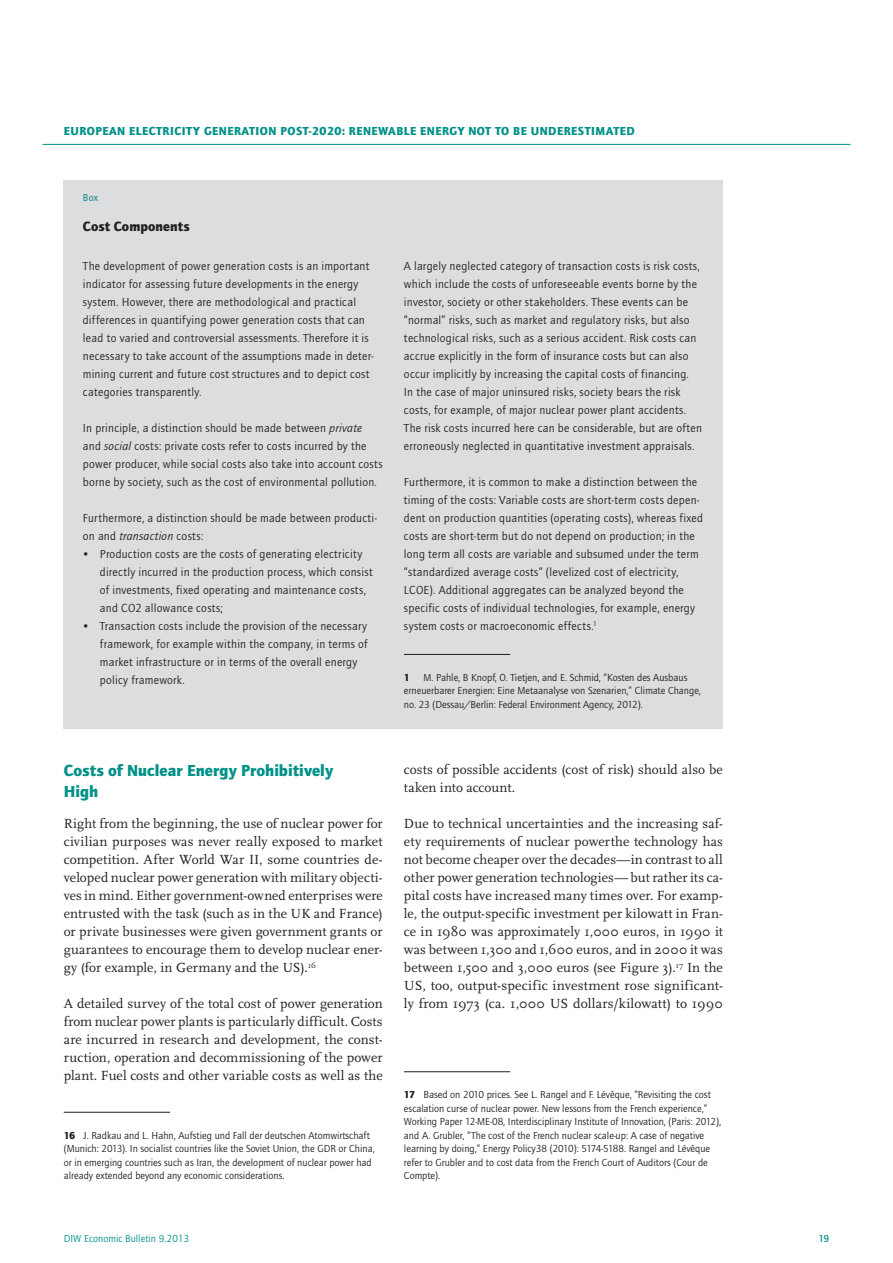
<style>
.page{position:relative;width:893px;height:1263px;background:#fff}
.page>*{position:absolute;margin:0;border:0;box-sizing:border-box;transform-origin:0 0}
.t1{font:900 16.5px/21px "Quay Sans ITC Std";color:#009188}
.t2{font:13.8px/18px "Scala Pro";letter-spacing:.005em;color:#231f20;text-align:justify}
.t3{font:900 13.8px "Quay Sans ITC Std";color:#231f20}
.t4{font:12px/18px "Quay Sans ITC Std";letter-spacing:.02em;color:#231f20}
.t5{font:900 12px "Quay Sans ITC Std";letter-spacing:.04em;color:#009188}
.t6{font:10.5px/13.5px "Quay Sans ITC Std";color:#231f20}
.t7{font:10.5px "Quay Sans ITC Std";color:#009188}
.t8{font:10.5px "Quay Sans ITC Std";color:#007b85}
.t9{font:500 10.5px "Quay Sans ITC Std";color:#009188}
.t10{font:900 10.5px "Quay Sans ITC Std";color:#231f20}
.s1{font-style:italic}
.s2{font-weight:900}
</style>
<div class="page">
<hr style="left:43px;top:144px;width:807px;height:1px;background:#009188">
<hr style="left:404px;top:1071px;width:106px;height:1px;background:#231f20">
<hr style="left:64px;top:1112px;width:106px;height:1px;background:#231f20">
<div style="left:64px;top:180px;width:659px;height:549px;background:#dcdddf"></div>
<hr style="left:404px;top:654px;width:106px;height:1px;background:#231f20">
<p class="t5" style="left:64px;top:123px;width:9px">EUR</p>
<p class="t5" style="left:87px;top:123px;width:83px">OPEAN ELECTRICI</p>
<p class="t5" style="left:186px;top:123px;width:448px">TY GENERATION POST-2020: RENEWABLE ENERGY NOT TO BE UNDERESTIMATED</p>
<p class="t8" style="left:83px;top:191px;width:17px">Box</p>
<p class="t3" style="left:83px;top:218px;width:109px">COST COMPONENTS</p>
<p class="t4" style="left:83px;top:257px;width:292px">The development of power generation costs is an important indicator for assessing future developments in the energy system. However, there are methodological and practical differences in quantifying power generation costs that can lead to varied and controversial assessments. Therefore it is necessary to take account of the assumptions made in deter&shy;mining current and future cost structures and to depict cost categories transparently.</p>
<p class="t4" style="left:83px;top:419px;width:301px">In principle, a distinction should be made between <span class="s1">private </span>and <span class="s1">social</span> costs: private costs refer to costs incurred by the power producer, while social costs also take into account costs borne by society, such as the cost of environmental pollution.</p>
<p class="t4" style="left:83px;top:509px;width:296px">Furthermore, a distinction should be made between producti&shy;on and <span class="s1">transaction</span> costs:</p>
<p class="t4" style="left:100px;top:545px;width:274px;text-indent:-17px">• Production costs are the costs of generating electricity directly incurred in the production process, which consist of investments, fixed operating and maintenance costs, and CO2 allowance costs;</p>
<p class="t4" style="left:100px;top:617px;width:269px;text-indent:-17px">• Transaction costs include the provision of the necessary framework, for example within the company, in terms of market infrastructure or in terms of the overall energy policy framework.</p>
<p class="t4" style="left:404px;top:257px;width:300px">A largely neglected category of transaction costs is risk costs, which include the costs of unforeseeable events borne by the investor, society or other stakeholders. These events can be “normal” risks, such as market and regulatory risks, but also technological risks, such as a serious accident. Risk costs can accrue explicitly in the form of insurance costs but can also occur implicitly by increasing the capital costs of financing.<br>In the case of major uninsured risks, society bears the risk costs, for example, of major nuclear power plant accidents.<br>The risk costs incurred here can be considerable, but are often erroneously neglected in quantitative investment appraisals.</p>
<p class="t4" style="left:404px;top:473px;width:301px">Furthermore, it is common to make a distinction between the timing of the costs: Variable costs are short-term costs depen&shy;dent on production quantities (operating costs), whereas fixed costs are short-term but do not depend on production; in the long term all costs are variable and subsumed under the term “standardized average costs” (levelized cost of electricity, LCOE). Additional aggregates can be analyzed beyond the specific costs of individual technologies, for example, energy system costs or macroeconomic effects.<sup>1</sup></p>
<p class="t6" style="left:404px;top:670px;width:299px;text-indent:19px">M. Pahle, B Knopf, O. Tietjen, and E. Schmid, “Kosten des Ausbaus erneuerbarer Energien: Eine Metaanalyse von Szenarien,” Climate Change, no. 23 (Dessau/Berlin: Federal Environment Agency, 2012).</p>
<p class="t10" style="left:404px;top:671px;width:8px">1</p>
<h1 class="t1" style="left:64px;top:759px;width:271px">COSTS OF NUCLEAR ENERGY PROHIBITIVELY<br>HIGH</h1>
<p class="t2" style="left:64px;top:814px;width:320px">Right from the beginning, the use of nuclear power for civilian purposes was never really exposed to market competition. After World War II, some countries de&shy;veloped nuclear power generation with military objecti&shy;ves in mind. Either government-owned enterprises were entrusted with the task (such as in the UK and France) or private businesses were given government grants or guarantees to encourage them to develop nuclear ener&shy;gy (for example, in Germany and the US).<sup>16</sup></p>
<p class="t2" style="left:64px;top:994px;width:320px">A detailed survey of the total cost of power generation from nuclear power plants is particularly difficult. Costs are incurred in research and development, the const&shy;ruction, operation and decommissioning of the power plant. Fuel costs and other variable costs as well as the</p>
<p class="t6" style="left:64px;top:1128px;width:313px"><span class="s2">16</span> J. Radkau and L. Hahn, Aufstieg und Fall der deutschen Atomwirtschaft (Munich: 2013). In socialist countries like the Soviet Union, the GDR or China, or in emerging countries such as Iran, the development of nuclear power had already extended beyond any economic considerations.</p>
<p class="t2" style="left:404px;top:760px;width:320px">costs of possible accidents (cost of risk) should also be taken into account.</p>
<p class="t2" style="left:404px;top:814px;width:320px">Due to technical uncertainties and the increasing saf&shy;ety requirements of nuclear powerthe technology has not become cheaper over the decades—in contrast to all other power generation technologies— but rather its ca&shy;pital costs have increased many times over. For examp&shy;le, the output-specific investment per kilowatt in Fran&shy;ce in 1980 was approximately 1,000 euros, in 1990 it was between 1,300 and 1,600 euros, and in 2000 it was between 1,500 and 3,000 euros (see Figure 3).<sup>17</sup> In the US, too, output-specific investment rose significant&shy;ly from 1973 (ca. 1,000 US dollars/kilowatt) to 1990</p>
<p class="t6" style="left:404px;top:1088px;width:319px"><span class="s2">17</span> Based on 2010 prices. See L. Rangel and F. Lévêque, “Revisiting the cost escalation curse of nuclear power. New lessons from the French experience,” Working Paper 12-ME-08, Interdisciplinary Institute of Innovation, (Paris: 2012), and A. Grubler, “The cost of the French nuclear scale-up: A case of negative learning by doing,” Energy Policy38 (2010): 5174-5188. Rangel and Lévêque refer to Grubler and to cost data from the French Court of Auditors (Cour de Compte).</p>
<p class="t7" style="left:64px;top:1232px;width:127px">DIW Economic Bulletin 9.2013</p>
<p class="t9" style="left:818px;top:1232px;width:12px">19</p>
</div>
